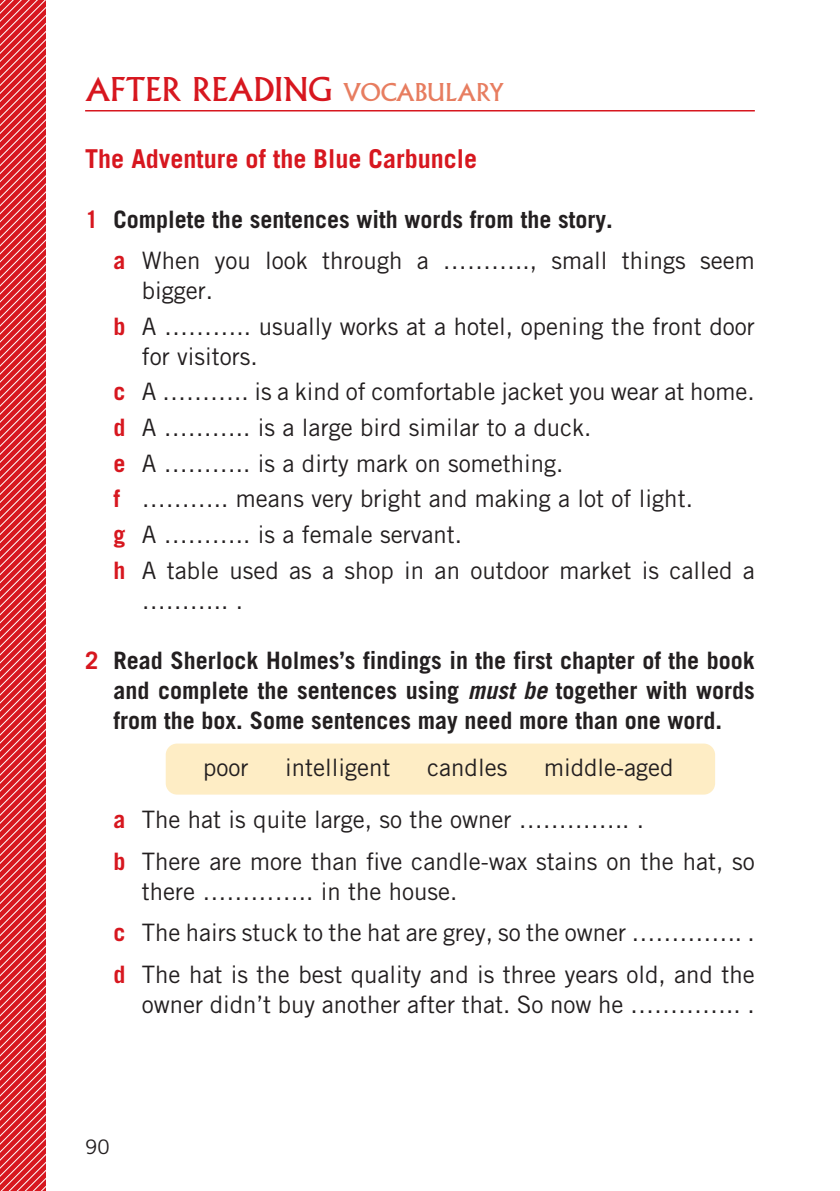
<style>
.page{position:relative;width:840px;height:1191px;background:#fff}
.page>*{position:absolute;margin:0;border:0;box-sizing:border-box;transform-origin:0 0}
.t1{font:32px "Albertus";color:#d7171f}
.t2{font:700 26px "Trade Gothic";color:#d7171f}
.t3{font:24px/35.6px "Trade Gothic";color:#231f20}
.t4{font:700 24px/30px "Trade Gothic";color:#231f20}
.t5{font:20px "Trade Gothic";color:#231f20}
.s1{font-size:24px;color:#e77d60}
.s2{color:#d7171f}
.s3{font-weight:400}
.s4{font-weight:700;color:#d7171f}
.s5{font-style:italic}
</style>
<div class="page">
<hr style="left:85px;top:110px;width:669px;height:1px;background:#d7171f">
<div style="left:166px;top:743px;width:548px;height:51px;background:#feedc5;border-radius:11px"></div>
<svg style="left:0;top:0;width:46px;height:1191px;background:#dd3f46"></svg>
<h1 class="t1" style="left:85px;top:71px;width:420px">AFTER READING <span class="s1">VOCABULARY</span></h1>
<p class="t2" style="left:85px;top:142px;width:393px">The Adventure of the Blue Carbuncle</p>
<p class="t4" style="left:113px;top:198px;width:642px;line-height:41.4px;text-indent:-28px"><span class="s2">1</span> Complete the sentences with words from the story.<br><span class="s2">a</span> <span class="s3">When you look through a ……….., small things seem</span></p>
<p class="t3" style="left:113px;top:272px;width:642px;text-indent:28px">bigger.<br><span class="s4">b</span> A ……….. usually works at a hotel, opening the front door</p>
<p class="t3" style="left:113px;top:338px;width:642px;text-indent:28px">for visitors.<br><span class="s4">c</span> A ……….. is a kind of comfortable jacket you wear at home. <span class="s4">d</span> A ……….. is a large bird similar to a duck.<br><span class="s4">e</span> A ……….. is a dirty mark on something.<br><span class="s4">f</span> ……….. means very bright and making a lot of light.<br><span class="s4">g</span> A ……….. is a female servant.<br><span class="s4">h</span> A table used as a shop in an outdoor market is called a</p>
<p class="t3" style="left:142px;top:582px;width:103px">……….. .</p>
<p class="t4" style="left:113px;top:645px;width:642px;text-align:justify;text-indent:-28px"><span class="s2">2</span> Read Sherlock Holmes’s findings in the first chapter of the book and complete the sentences using <span class="s5">must be</span> together with words from the box. Some sentences may need more than one word.</p>
<p class="t3" style="left:203px;top:749px;width:47px">poor</p>
<p class="t3" style="left:285px;top:749px;width:107px">intelligent</p>
<p class="t3" style="left:427px;top:749px;width:82px">candles</p>
<p class="t3" style="left:113px;top:740px;width:561px;line-height:52.6px;text-indent:430px">middle-aged <span class="s4">a</span> The hat is quite large, so the owner ………….. .</p>
<p class="t3" style="left:142px;top:846px;width:614px;line-height:30px;text-indent:-28px"><span class="s4">b</span> There are more than five candle-wax stains on the hat, so there ………….. in the house.</p>
<p class="t3" style="left:113px;top:911px;width:642px;line-height:41.4px"><span class="s4">c</span> The hairs stuck to the hat are grey, so the owner ………….. . <span class="s4">d</span> The hat is the best quality and is three years old, and the</p>
<p class="t3" style="left:142px;top:985px;width:614px">owner didn’t buy another after that. So now he ………….. .</p>
<p class="t5" style="left:85px;top:1135px;width:26px">90</p>
</div>
